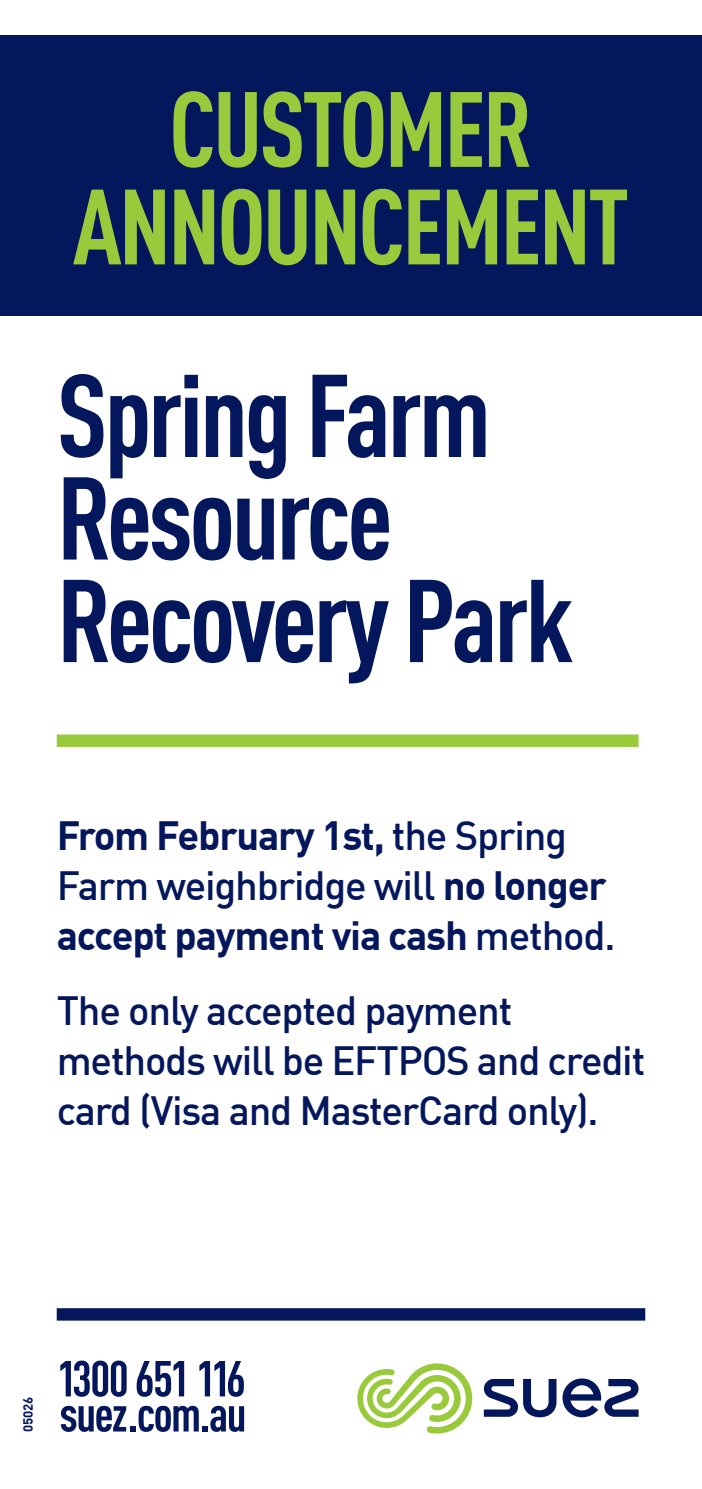
<style>
.page{position:relative;width:702px;height:1489px;background:#fff}
.page>*{position:absolute;margin:0;border:0;box-sizing:border-box;transform-origin:0 0}
.t1{font:700 condensed 115.5px/102.5px "DIN Offc";letter-spacing:-.03em;color:#04175c}
.t2{font:700 condensed 105px/97.5px "DIN Offc";letter-spacing:-.03em;color:#99ca3b;text-align:center}
.t3{font:700 40px/50px "DIN Offc";letter-spacing:-.03em;color:#04175c}
.t4{font:500 40px/50px "DIN Offc";letter-spacing:-.03em;color:#04175c}
.baseline{font:700 13.25px "DIN Offc";letter-spacing:-.005em;color:#04175c}
.s1{font-weight:500}
</style>
<div class="page">
<svg style="left:357px;top:1363px;width:115px;height:70px"></svg>
<svg style="left:484px;top:1378px;width:154px;height:39px"></svg>
<svg style="left:61px;top:1405px;width:183px;height:26px"></svg>
<svg style="left:60px;top:1360px;width:184px;height:36px"></svg>
<div style="left:57px;top:1307px;width:588px;height:13px;background:#04175c"></div>
<div style="left:0;top:35px;width:702px;height:280px;background:#04175c"></div>
<div style="left:57px;top:734px;width:581px;height:13px;background:#99ca3b"></div>
<p class="t2" style="left:73px;top:78px;width:558px">CUSTOMER<br>ANNOUNCEMENT</p>
<p class="t1" style="left:57px;top:361px;width:518px">Spring Farm<br>Resource<br>Recovery Park</p>
<p class="t3" style="left:57px;top:809px;width:560px">From February 1st, <span class="s1">the Spring<br>Farm weighbridge will</span> no longer accept payment via cash <span class="s1">method.</span></p>
<p class="t4" style="left:57px;top:984px;width:590px">The only accepted payment methods will be EFTPOS and credit card (Visa and MasterCard only).</p>
<p class="baseline" style="left:19px;top:1431px;width:37px;rotate:-90deg">05026</p>
</div>
